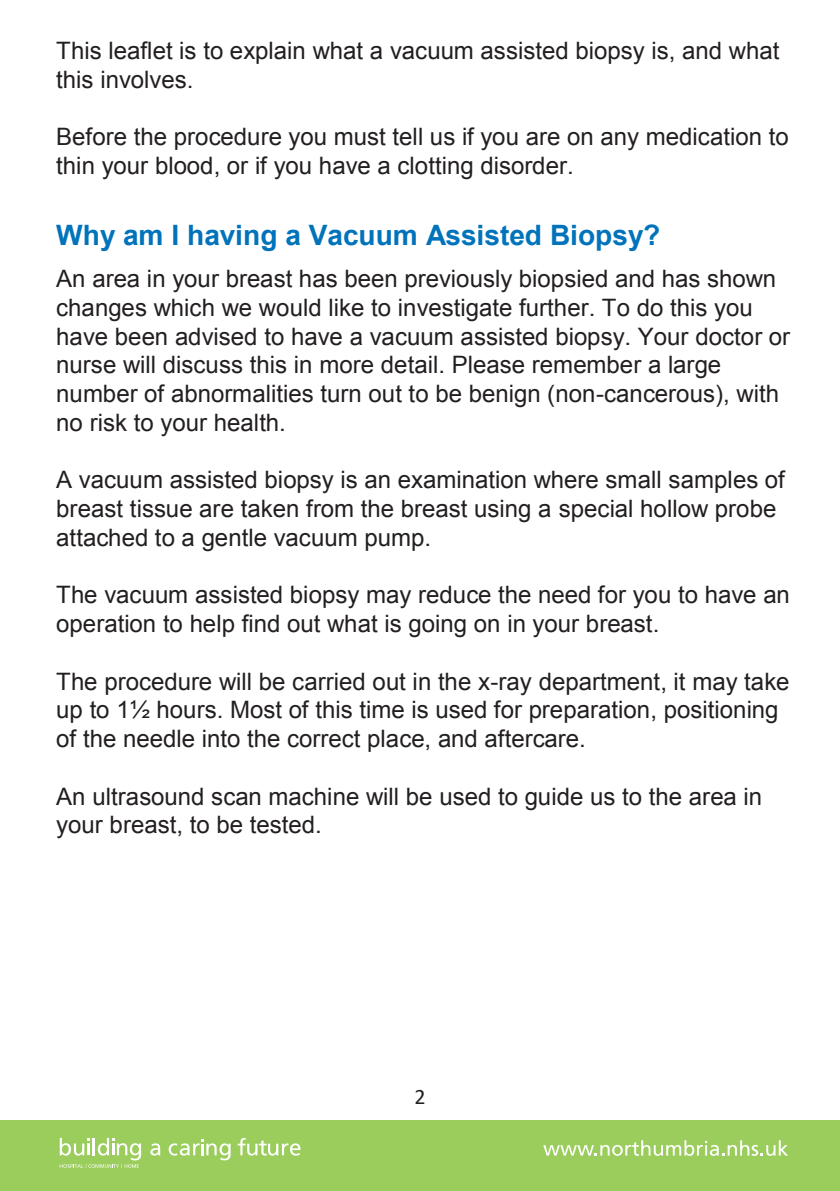
<style>
.page{position:relative;width:840px;height:1191px;background:#fff}
.page>*{position:absolute;margin:0;border:0;box-sizing:border-box;transform-origin:0 0}
.t1{font:700 28px "Arial";color:#0173bb}
.t2{font:24px/28.8px "Arial";color:#231f20}
.t3{font:22px "Calibri";color:#231f20}
</style>
<div class="page">
<div style="left:0;top:1120px;width:839px;height:71px;background:#9bcd5c"></div>
<svg style="left:150px;top:1143px;width:10px;height:12px"></svg>
<svg style="left:168px;top:1139px;width:62px;height:21px"></svg>
<svg style="left:237px;top:1138px;width:63px;height:17px"></svg>
<svg style="left:60px;top:1137px;width:81px;height:31px"></svg>
<svg style="left:543px;top:1140px;width:244px;height:15px"></svg>
<p class="t2" style="left:56px;top:37px;width:724px">This leaflet is to explain what a vacuum assisted biopsy is, and what this involves.</p>
<p class="t2" style="left:56px;top:123px;width:733px">Before the procedure you must tell us if you are on any medication to thin your blood, or if you have a clotting disorder.</p>
<p class="t1" style="left:56px;top:217px;width:605px">Why am I having a Vacuum Assisted Biopsy?</p>
<p class="t2" style="left:56px;top:264px;width:735px">An area in your breast has been previously biopsied and has shown changes which we would like to investigate further. To do this you have been advised to have a vacuum assisted biopsy. Your doctor or nurse will discuss this in more detail. Please remember a large number of abnormalities turn out to be benign (non-cancerous), with no risk to your health.</p>
<p class="t2" style="left:56px;top:466px;width:729px">A vacuum assisted biopsy is an examination where small samples of breast tissue are taken from the breast using a special hollow probe attached to a gentle vacuum pump.</p>
<p class="t2" style="left:56px;top:581px;width:734px">The vacuum assisted biopsy may reduce the need for you to have an operation to help find out what is going on in your breast.</p>
<p class="t2" style="left:56px;top:667px;width:734px">The procedure will be carried out in the x-ray department, it may take up to 1½ hours. Most of this time is used for preparation, positioning of the needle into the correct place, and aftercare.</p>
<p class="t2" style="left:56px;top:782px;width:707px">An ultrasound scan machine will be used to guide us to the area in your breast, to be tested.</p>
<p class="t3" style="left:414px;top:1081px;width:13px">2</p>
</div>
